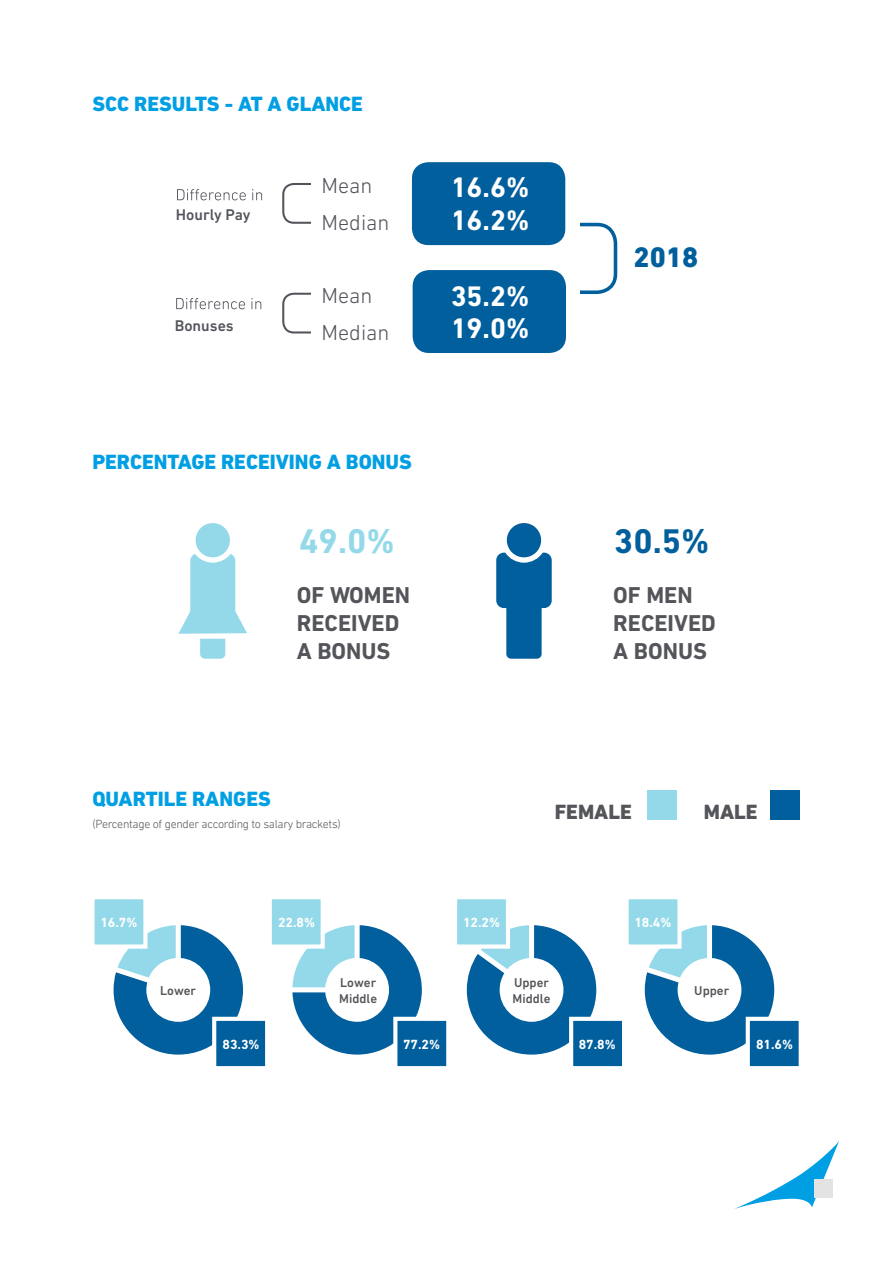
<style>
.page{position:relative;width:893px;height:1263px;background:#fff}
.page>*{position:absolute;margin:0;border:0;box-sizing:border-box;transform-origin:0 0}
.t1{font:700 34.8px "DIN Next LT Pro";color:#94d9e9}
.t2{font:700 34.8px "DIN Next LT Pro";color:#005f9c}
.t3{font:700 28.8px/32.8px "DIN Next LT Pro";color:#fff}
.t4{font:800 28.8px "DIN Next LT Pro";color:#005f9c}
.t5{font:700 23.4px/28px "DIN Next LT Pro";color:#54555a}
.t6{font:300 22.05px/36.8px "DIN Next LT Pro";color:#51545a}
.t7{font:800 21px "DIN Next LT Pro";color:#009fe3}
.t8{font:800 21px "DIN Next LT Pro";color:#54555a}
.t9{font:500 15.75px "DIN Next LT Pro";color:#51545a}
.t10{font:700 13.5px "DIN Next LT Pro";color:#fff}
.t11{font:500 13.05px/15.6px "DIN Next LT Pro";color:#54555a}
.t12{font:300 12px "DIN Next LT Pro";letter-spacing:-.025em;color:#54565b}
</style>
<div class="page">
<svg style="left:734px;top:1141px;width:105px;height:68px"></svg>
<div style="left:814px;top:1179px;width:18px;height:18px;background:#e3e3e3"></div>
<svg style="left:282px;top:292px;width:29px;height:42px"></svg>
<svg style="left:177px;top:189px;width:85px;height:11px"></svg>
<svg style="left:176px;top:298px;width:85px;height:11px"></svg>
<svg style="left:282px;top:183px;width:29px;height:41px"></svg>
<svg style="left:580px;top:222px;width:38px;height:72px"></svg>
<div style="left:412px;top:162px;width:153px;height:83px;background:#005f9c;border-radius:17px"></div>
<div style="left:413px;top:270px;width:153px;height:83px;background:#005f9c;border-radius:17px"></div>
<svg style="left:178px;top:554px;width:69px;height:105px"></svg>
<div style="left:196px;top:523px;width:34px;height:34px;background:#94d9e9;border-radius:50%"></div>
<svg style="left:496px;top:553px;width:56px;height:55px;background:#1c70a6"></svg>
<div style="left:506px;top:588px;width:36px;height:71px;background:#005f9c;border-radius:5px"></div>
<div style="left:507px;top:523px;width:34px;height:34px;background:#005f9c;border-radius:50%"></div>
<svg style="left:114px;top:925px;width:129px;height:129px"></svg>
<svg style="left:645px;top:925px;width:129px;height:129px"></svg>
<svg style="left:467px;top:925px;width:129px;height:129px"></svg>
<svg style="left:292px;top:925px;width:130px;height:129px"></svg>
<div style="left:212px;top:1017px;width:57px;height:53px;background:#005f9c;border:4px solid #fff"></div>
<div style="left:393px;top:1017px;width:57px;height:53px;background:#005f9c;border:4px solid #fff"></div>
<div style="left:569px;top:1017px;width:57px;height:53px;background:#005f9c;border:4px solid #fff"></div>
<div style="left:746px;top:1017px;width:57px;height:53px;background:#005f9c;border:4px solid #fff"></div>
<div style="left:90px;top:895px;width:57px;height:54px;background:#94d9e9;border:4px solid #fff"></div>
<div style="left:268px;top:895px;width:57px;height:54px;background:#94d9e9;border:4px solid #fff"></div>
<div style="left:453px;top:895px;width:57px;height:54px;background:#94d9e9;border:4px solid #fff"></div>
<div style="left:624px;top:895px;width:58px;height:54px;background:#94d9e9;border:4px solid #fff"></div>
<div style="left:770px;top:790px;width:29px;height:29px;background:#005f9c"></div>
<div style="left:647px;top:790px;width:29px;height:29px;background:#94d9e9"></div>
<p class="t7" style="left:92px;top:91px;width:272px">SCC RESULTS - AT A GLANCE</p>
<p class="t9" style="left:176px;top:206px;width:76px">Hourly Pay</p>
<p class="t9" style="left:175px;top:316px;width:60px">Bonuses</p>
<p class="t6" style="left:322px;top:167px;width:69px">Mean<br>Median</p>
<p class="t6" style="left:322px;top:277px;width:69px">Mean<br>Median</p>
<h2 class="t3" style="left:451px;top:171px;width:80px">16.6%<br>16.2%</h2>
<h2 class="t3" style="left:451px;top:281px;width:80px;line-height:31.7px">35.2%<br>19.0%</h2>
<p class="t7" style="left:92px;top:449px;width:321px">PERCENTAGE RECEIVING A BONUS</p>
<h2 class="t4" style="left:634px;top:240px;width:66px">2018</h2>
<h1 class="t1" style="left:299px;top:521px;width:97px">49.0%</h1>
<h1 class="t2" style="left:614px;top:521px;width:97px">30.5%</h1>
<p class="t5" style="left:297px;top:581px;width:115px">OF WOMEN<br>RECEIVED<br>A BONUS</p>
<p class="t5" style="left:613px;top:581px;width:104px">OF MEN<br>RECEIVED<br>A BONUS</p>
<p class="t7" style="left:92px;top:787px;width:180px">QUARTILE RANGES</p>
<p class="t12" style="left:92px;top:817px;width:250px">(Percentage of gender according to salary brackets)</p>
<p class="t8" style="left:555px;top:800px;width:78px">FEMALE</p>
<p class="t8" style="left:704px;top:800px;width:55px">MALE</p>
<p class="t10" style="left:100px;top:914px;width:39px">16.7%</p>
<p class="t10" style="left:278px;top:914px;width:39px">22.8%</p>
<p class="t10" style="left:463px;top:914px;width:39px">12.2%</p>
<p class="t10" style="left:634px;top:914px;width:39px">18.4%</p>
<p class="t11" style="left:160px;top:982px;width:38px">Lower</p>
<p class="t11" style="left:339px;top:975px;width:39px">Lower<br>Middle</p>
<p class="t11" style="left:513px;top:975px;width:39px">Upper<br>Middle</p>
<p class="t11" style="left:694px;top:982px;width:36px">Upper</p>
<p class="t10" style="left:223px;top:1036px;width:39px">83.3%</p>
<p class="t10" style="left:403px;top:1036px;width:39px">77.2%</p>
<p class="t10" style="left:579px;top:1036px;width:39px">87.8%</p>
<p class="t10" style="left:756px;top:1036px;width:39px">81.6%</p>
</div>
